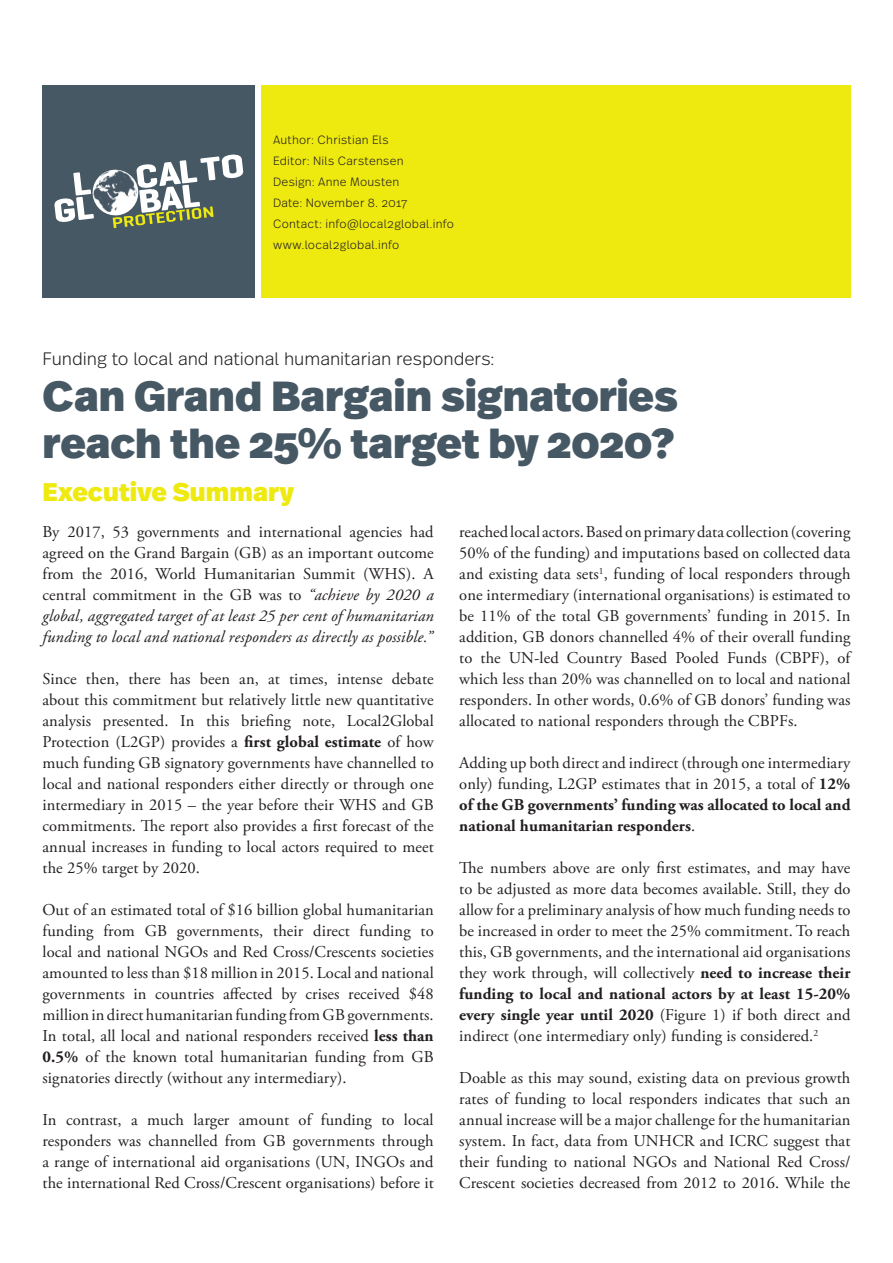
<style>
.page{position:relative;width:893px;height:1263px;background:#fff}
.page>*{position:absolute;margin:0;border:0;box-sizing:border-box;transform-origin:0 0}
.t1{font:900 42px/46.5px "Real Text OT";color:#475865}
.t2{font:900 25.5px "Real Text OT";letter-spacing:.005em;color:#eee90f}
.t3{font:300 18px "Real Text OT";letter-spacing:-.005em;color:#231f20}
.t4{font:16.5px/21px "Adobe Garamond Pro";letter-spacing:.005em;color:#231f20;text-align:justify}
.t5{font:300 12px/21px "Real Text OT";letter-spacing:.02em;color:#231f20}
.s1{font-style:italic}
.s2{font-weight:700}
</style>
<div class="page">
<div style="left:261px;top:85px;width:589px;height:213px;background:#eee90f"></div>
<div style="left:43px;top:85px;width:212px;height:213px;background:#475865"></div>
<svg style="left:54px;top:154px;width:189px;height:74px"></svg>
<img style="left:91px;top:170px;width:48px;height:45px">
<p class="t5" style="left:273px;top:129px;width:182px">Author: Christian Els<br>Editor: Nils Carstensen<br>Design: Anne Mousten<br>Date: November 8. 2017<br>Contact: info@local2global.info www.local2global.info</p>
<p class="t3" style="left:43px;top:347px;width:454px">Funding to local and national humanitarian responders:</p>
<h1 class="t1" style="left:43px;top:374px;width:637px">Can Grand Bargain signatories reach the 25% target by 2020?</h1>
<h2 class="t2" style="left:43px;top:475px;width:253px">Executive Summary</h2>
<p class="t4" style="left:43px;top:522px;width:393px">By 2017, 53 governments and international agencies had agreed on the Grand Bargain (GB) as an important outcome from the 2016, World Humanitarian Summit (WHS). A central commitment in the GB was to <span class="s1">“achieve by 2020 a global, aggregated target of at least 25 per cent of humanitarian funding to local and national responders as directly as possible.”</span></p>
<p class="t4" style="left:43px;top:669px;width:393px">Since then, there has been an, at times, intense debate about this commitment but relatively little new quantitative analysis presented. In this briefing note, Local2Global Protection (L2GP) provides a <span class="s2">first global estimate</span> of how much funding GB signatory governments have channelled to local and national responders either directly or through one intermediary in 2015 – the year before their WHS and GB commitments. The report also provides a first forecast of the annual increases in funding to local actors required to meet the 25% target by 2020.</p>
<p class="t4" style="left:43px;top:900px;width:393px">Out of an estimated total of $16 billion global humanitarian funding from GB governments, their direct funding to local and national NGOs and Red Cross/Crescents societies amounted to less than $18 million in 2015. Local and national governments in countries affected by crises received $48 million in direct humanitarian funding from GB governments.<br>In total, all local and national responders received <span class="s2">less than 0.5%</span> of the known total humanitarian funding from GB signatories directly (without any intermediary).</p>
<p class="t4" style="left:43px;top:1110px;width:393px">In contrast, a much larger amount of funding to local responders was channelled from GB governments through a range of international aid organisations (UN, INGOs and the international Red Cross/Crescent organisations) before it</p>
<p class="t4" style="left:459px;top:522px;width:393px">reached local actors. Based on primary data collection (covering 50% of the funding) and imputations based on collected data and existing data sets<sup>1</sup>, funding of local responders through one intermediary (international organisations) is estimated to be 11% of the total GB governments’ funding in 2015. In addition, GB donors channelled 4% of their overall funding to the UN-led Country Based Pooled Funds (CBPF), of which less than 20% was channelled on to local and national responders. In other words, 0.6% of GB donors’ funding was allocated to national responders through the CBPFs.</p>
<p class="t4" style="left:459px;top:753px;width:393px">Adding up both direct and indirect (through one intermediary only) funding, L2GP estimates that in 2015, a total of <span class="s2">12% of the GB governments’ funding was allocated to local and national humanitarian responders</span>.</p>
<p class="t4" style="left:459px;top:858px;width:393px">The numbers above are only first estimates, and may have to be adjusted as more data becomes available. Still, they do allow for a preliminary analysis of how much funding needs to be increased in order to meet the 25% commitment. To reach this, GB governments, and the international aid organisations they work through, will collectively <span class="s2">need to increase their funding to local and national actors by at least 15-20% every single year until 2020</span> (Figure 1) if both direct and indirect (one intermediary only) funding is considered.<sup>2</sup></p>
<p class="t4" style="left:459px;top:1068px;width:393px">Doable as this may sound, existing data on previous growth rates of funding to local responders indicates that such an annual increase will be a major challenge for the humanitarian system. In fact, data from UNHCR and ICRC suggest that their funding to national NGOs and National Red Cross/ Crescent societies decreased from 2012 to 2016. While the</p>
</div>
